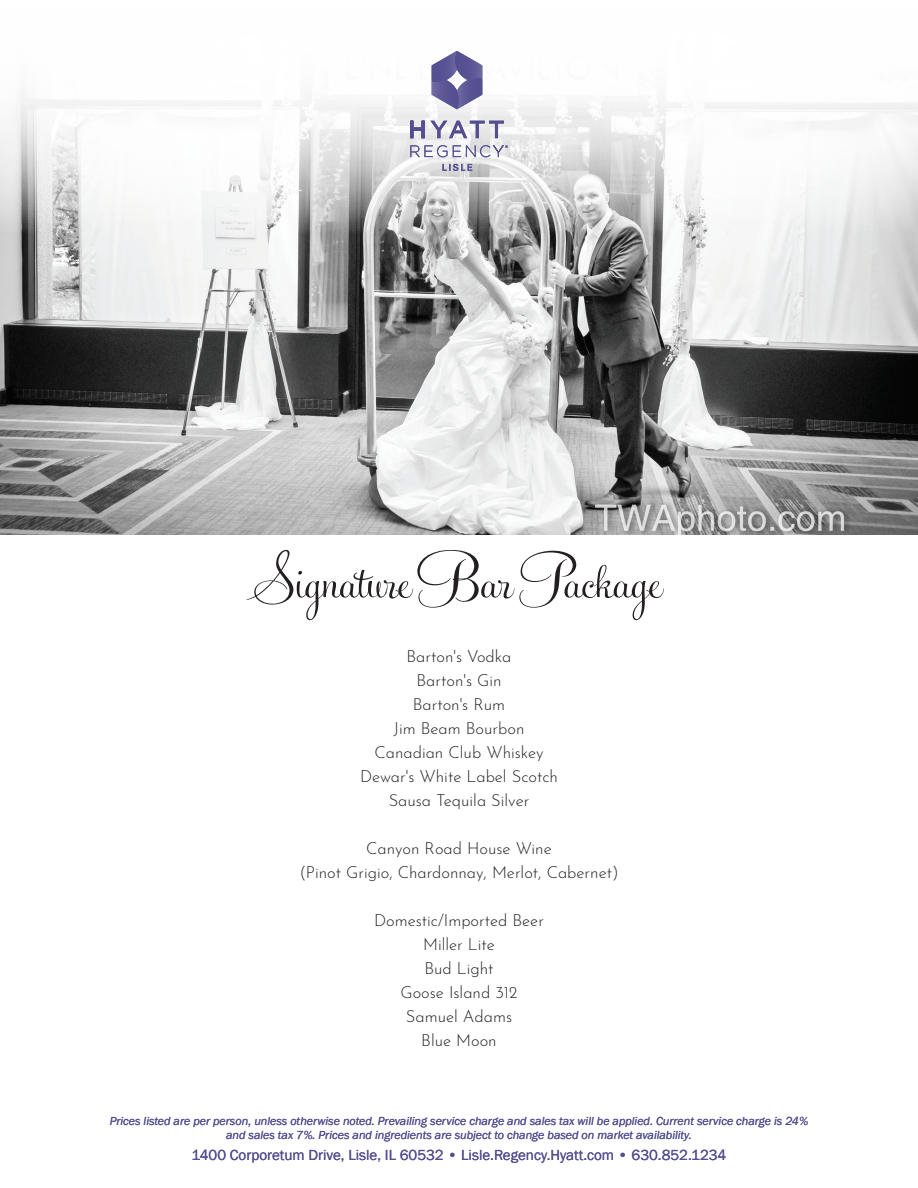
<style>
.page{position:relative;width:918px;height:1188px;background:#fff}
.page>*{position:absolute;margin:0;border:0;box-sizing:border-box;transform-origin:0 0}
.t1{font:51px "Feel Script";letter-spacing:.005em;color:#231f20;scale:1.25 1}
.t2{font:300 16.5px/24px "Josefin Sans";color:#231f20;text-align:center}
.t3{font:15px "Franklin Gothic";color:#544f91}
.t4{font:italic 12px/14.4px "Franklin Gothic";color:#544f91;text-align:center}
</style>
<div class="page">
<svg style="left:0;top:50px;width:918px;height:484px"></svg>
<svg style="left:410px;top:121px;width:94px;height:17px"></svg>
<svg style="left:432px;top:51px;width:50px;height:58px"></svg>
<svg style="left:410px;top:145px;width:98px;height:12px"></svg>
<svg style="left:442px;top:164px;width:30px;height:7px"></svg>
<h1 class="t1" style="left:256px;top:549px;width:326px">Signature Bar Package</h1>
<p class="t2" style="left:360px;top:643px;width:199px">Barton's Vodka<br>Barton's Gin<br>Barton's Rum<br>Jim Beam Bourbon<br>Canadian Club Whiskey<br>Dewar's White Label Scotch<br>Sausa Tequila Silver</p>
<p class="t2" style="left:299px;top:835px;width:321px">Canyon Road House Wine<br>(Pinot Grigio, Chardonnay, Merlot, Cabernet)</p>
<p class="t2" style="left:374px;top:907px;width:171px">Domestic/Imported Beer<br>Miller Lite<br>Bud Light<br>Goose Island 312<br>Samuel Adams<br>Blue Moon</p>
<p class="t4" style="left:110px;top:1114px;width:700px">Prices listed are per person, unless otherwise noted. Prevailing service charge and sales tax will be applied. Current service charge is 24% and sales tax 7%. Prices and ingredients are subject to change based on market availability.</p>
<p class="t3" style="left:192px;top:1146px;width:536px">1400 Corporetum Drive, Lisle, IL 60532 • Lisle.Regency.Hyatt.com • 630.852.1234</p>
</div>
